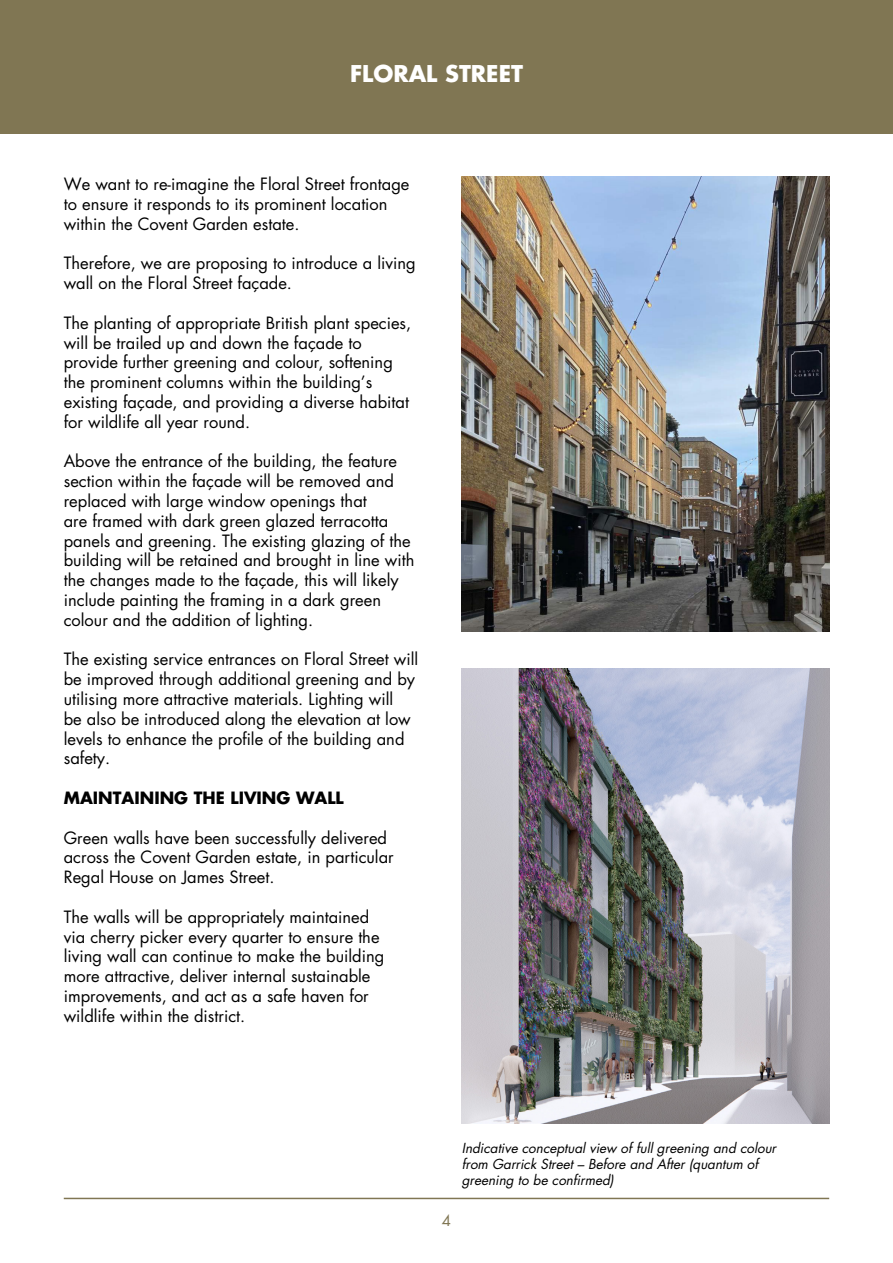
<style>
.page{position:relative;width:893px;height:1263px;background:#fff}
.page>*{position:absolute;margin:0;border:0;box-sizing:border-box;transform-origin:0 0}
.t1{font:700 22.5px "Futura PRO";color:#fff}
.t2{font:16.5px/19.8px "Futura PRO";color:#000}
.t3{font:700 16.5px "Futura PRO";color:#000}
.t4{font:15px "Futura PRO";color:#807653}
.t5{font:italic 13.5px/16.2px "Futura PRO";color:#000}
</style>
<div class="page">
<hr style="left:64px;top:1198px;width:765px;height:1px;background:#807653">
<div style="left:0;top:0;width:893px;height:133px;background:#807653"></div>
<img style="left:462px;top:669px;width:367px;height:455px">
<img style="left:462px;top:176px;width:367px;height:456px">
<h1 class="t1" style="left:350px;top:59px;width:174px">FLORAL STREET</h1>
<p class="t2" style="left:64px;top:174px;width:347px">We want to re-imagine the Floral Street frontage to ensure it responds to its prominent location within the Covent Garden estate.</p>
<p class="t2" style="left:64px;top:253px;width:353px">Therefore, we are proposing to introduce a living wall on the Floral Street façade.</p>
<p class="t2" style="left:64px;top:313px;width:349px">The planting of appropriate British plant species, will be trailed up and down the façade to provide further greening and colour, softening the prominent columns within the building’s existing façade, and providing a diverse habitat for wildlife all year round.</p>
<p class="t2" style="left:64px;top:451px;width:352px">Above the entrance of the building, the feature section within the façade will be removed and replaced with large window openings that<br>are framed with dark green glazed terracotta panels and greening. The existing glazing of the building will be retained and brought in line with the changes made to the façade, this will likely include painting the framing in a dark green colour and the addition of lighting.</p>
<p class="t2" style="left:64px;top:649px;width:356px">The existing service entrances on Floral Street will be improved through additional greening and by utilising more attractive materials. Lighting will<br>be also be introduced along the elevation at low levels to enhance the profile of the building and safety.</p>
<p class="t3" style="left:64px;top:787px;width:281px">MAINTAINING THE LIVING WALL</p>
<p class="t2" style="left:64px;top:828px;width:331px">Green walls have been successfully delivered across the Covent Garden estate, in particular<br>Regal House on James Street.</p>
<p class="t2" style="left:64px;top:907px;width:322px">The walls will be appropriately maintained via cherry picker every quarter to ensure the living wall can continue to make the building more attractive, deliver internal sustainable improvements, and act as a safe haven for wildlife within the district.</p>
<p class="t4" style="left:442px;top:1211px;width:11px">4</p>
<p class="t5" style="left:462px;top:1140px;width:319px">Indicative conceptual view of full greening and colour from Garrick Street – Before and After (quantum of greening to be confirmed)</p>
</div>
